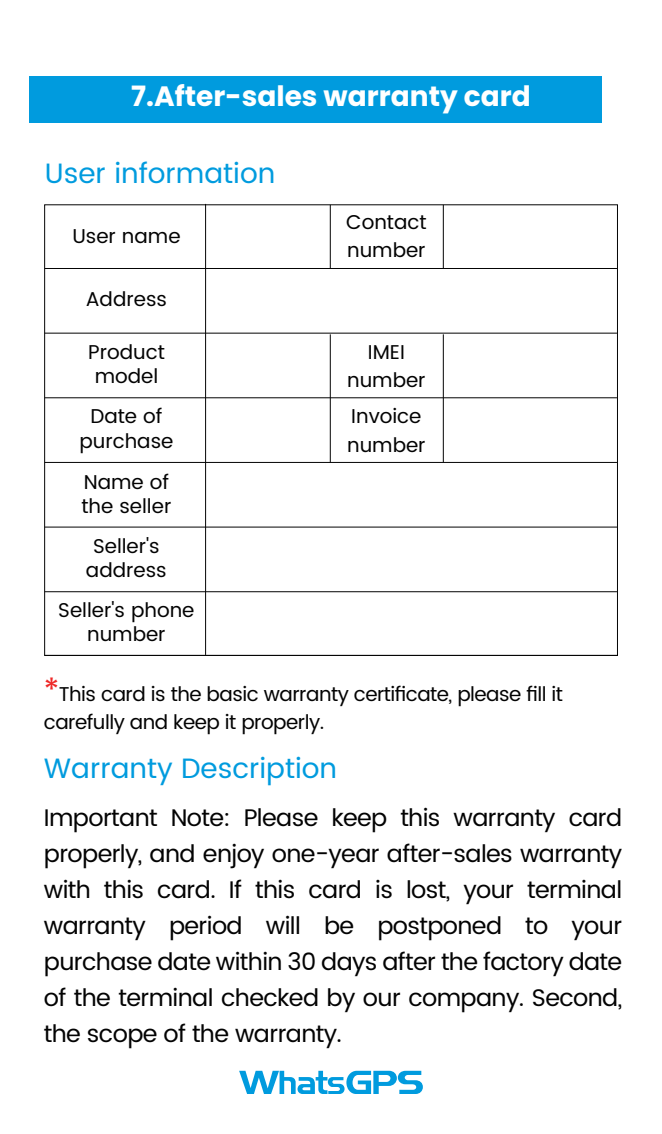
<style>
.page{position:relative;width:662px;height:1134px;background:#fff}
.page>*{position:absolute;margin:0;border:0;box-sizing:border-box;transform-origin:0 0}
.t1{font:28px "Poppins";color:#009bde}
.t2{font:28px "Poppins";color:#fff}
.t3{font:24px/36px "Poppins";letter-spacing:-.025em;color:#030303;text-align:justify}
.t4{font:20px/24px "Poppins";color:#030303;text-align:center}
.t5{font:20px/28px "Poppins";letter-spacing:-.025em;color:#030303}
.s1{font-size:32px;color:#ee2928}
</style>
<div class="page">
<div style="left:29px;top:76px;width:573px;height:46px;background:#009bde"></div>
<svg style="left:239px;top:1071px;width:184px;height:23px"></svg>
<hr style="left:45px;top:268px;width:571px;height:1px;background:#040404">
<hr style="left:45px;top:332px;width:571px;height:2px;background:#040404">
<hr style="left:45px;top:397px;width:571px;height:1px;background:#040404">
<hr style="left:45px;top:462px;width:571px;height:1px;background:#040404">
<hr style="left:45px;top:526px;width:571px;height:2px;background:#040404">
<hr style="left:45px;top:591px;width:571px;height:1px;background:#040404">
<hr style="left:45px;top:655px;width:571px;height:1px;background:#040404">
<hr style="left:205px;top:204px;width:1px;height:451px;background:#040404">
<hr style="left:442px;top:205px;width:2px;height:63px;background:#040404">
<hr style="left:329px;top:205px;width:2px;height:63px;background:#040404">
<hr style="left:442px;top:334px;width:2px;height:128px;background:#040404">
<hr style="left:329px;top:334px;width:2px;height:128px;background:#040404">
<p class="t2" style="left:131px;top:80px;width:401px">7.After-sales warranty card</p>
<p class="t1" style="left:45px;top:153px;width:232px">User information</p>
<p class="t4" style="left:72px;top:224px;width:110px">User name</p>
<p class="t4" style="left:86px;top:288px;width:83px">Address</p>
<p class="t4" style="left:88px;top:340px;width:78px">Product model</p>
<p class="t4" style="left:79px;top:405px;width:96px">Date of purchase</p>
<p class="t4" style="left:81px;top:470px;width:91px;text-align:left">Name of the seller</p>
<p class="t4" style="left:86px;top:535px;width:82px">Seller's address</p>
<p class="t4" style="left:58px;top:598px;width:138px">Seller's phone number</p>
<p class="t4" style="left:346px;top:208px;width:82px;line-height:28px;text-align:left">Contact number</p>
<p class="t4" style="left:347px;top:338px;width:80px;line-height:28px">IMEI number</p>
<p class="t4" style="left:347px;top:403px;width:80px;line-height:28px;text-align:left">Invoice number</p>
<p class="t5" style="left:44px;top:681px;width:520px"><span class="s1">*</span>This card is the basic warranty certificate, please fill it carefully and keep it properly.</p>
<p class="t1" style="left:44px;top:748px;width:294px">Warranty Description</p>
<p class="t3" style="left:44px;top:800px;width:579px">Important Note: Please keep this warranty card properly, and enjoy one-year after-sales warranty with this card. If this card is lost, your terminal warranty period will be postponed to your purchase date within 30 days after the factory date of the terminal checked by our company. Second, the scope of the warranty.</p>
</div>
